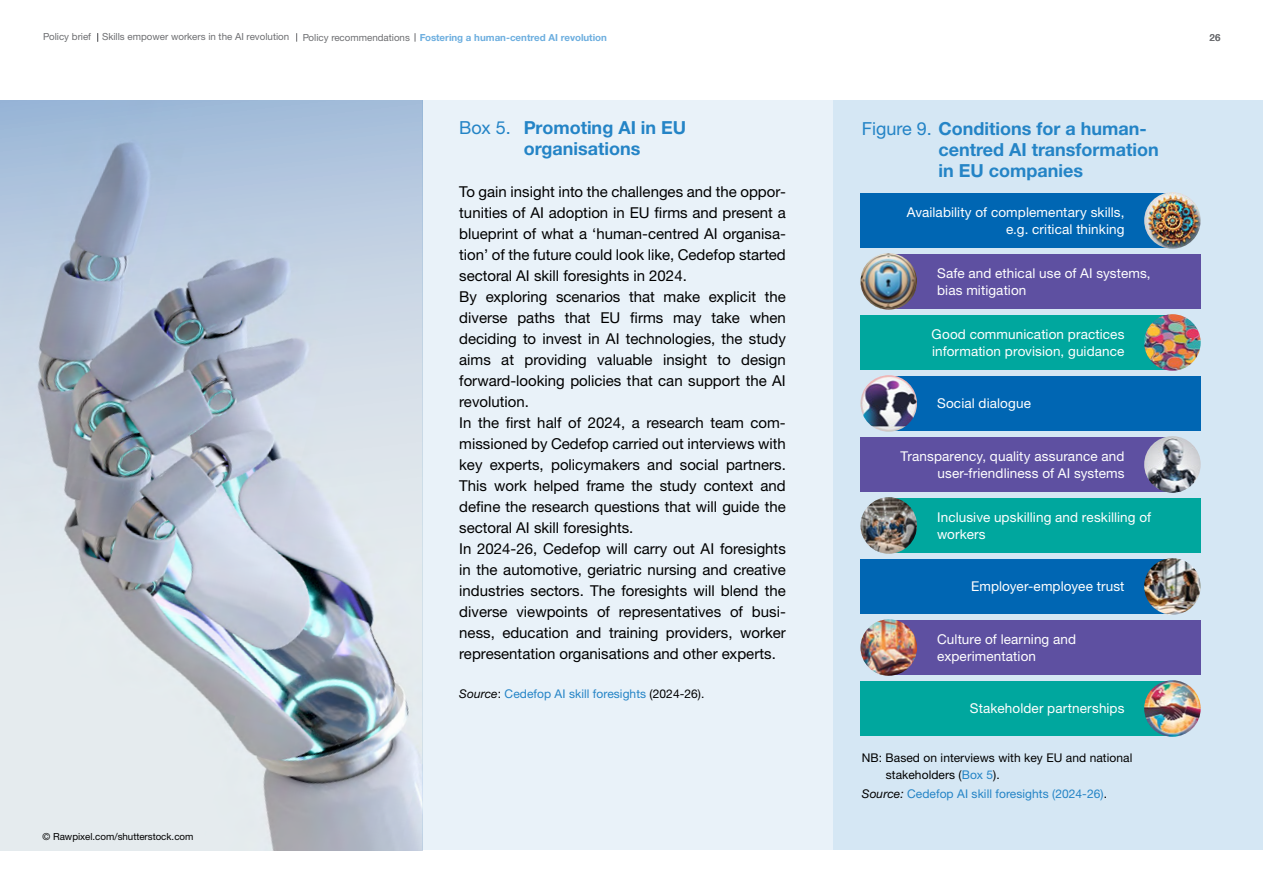
<style>
.page{position:relative;width:1263px;height:893px;background:#fff}
.page>*{position:absolute;margin:0;border:0;box-sizing:border-box;transform-origin:0 0}
.t1{font:700 18px/21px "Helvetica Neue LTW1 G";color:#2484c6}
.t2{font:15px/21px "Helvetica Neue LTW1 G";color:#000}
.t3{font:13.5px/16.5px "Helvetica Neue LTW1 G";letter-spacing:.01em;color:#fff}
.t4{font:12px "Helvetica Neue LTW1 G";letter-spacing:.005em;color:#2484c6}
.t5{font:12px/16.5px "Helvetica Neue LTW1 G";letter-spacing:.005em;color:#000}
.t6{font:700 9.75px "Helvetica Neue LTW1 G";color:#6caedf}
.t7{font:9.75px "Helvetica Neue LTW1 G";color:#6d6e71}
.t8{font:9.75px "Helvetica Neue LTW1 G";color:#000}
.t9{font:500 9.75px "Helvetica Neue LTW1 G";color:#6d6e71}
.s1{font-weight:400;color:#6d6e71}
.s2{font-weight:400}
.s3{font-style:italic;color:#000}
.s4{color:#000}
.s5{color:#2484c6}
</style>
<div class="page">
<svg style="left:0;top:100px;width:422px;height:751px;background:#bac5d2"></svg>
<div style="left:422px;top:101px;width:841px;height:749px;background:#e9f2f9"></div>
<div style="left:833px;top:101px;width:430px;height:749px;background:#d5e7f4"></div>
<div style="left:860px;top:193px;width:312px;height:54px;background:#0066b3"></div>
<div style="left:887px;top:254px;width:314px;height:54px;background:#5e50a1"></div>
<div style="left:860px;top:315px;width:312px;height:54px;background:#00a79e"></div>
<div style="left:887px;top:376px;width:314px;height:55px;background:#0066b3"></div>
<div style="left:860px;top:437px;width:312px;height:55px;background:#5e50a1"></div>
<div style="left:887px;top:498px;width:314px;height:55px;background:#00a79e"></div>
<div style="left:860px;top:559px;width:312px;height:55px;background:#0066b3"></div>
<div style="left:887px;top:620px;width:314px;height:55px;background:#5e50a1"></div>
<div style="left:860px;top:681px;width:312px;height:55px;background:#00a79e"></div>
<img style="left:860px;top:253px;width:57px;height:57px;border-radius:28px">
<img style="left:1144px;top:314px;width:57px;height:57px;border-radius:28px">
<img style="left:860px;top:375px;width:57px;height:57px;border-radius:28px">
<img style="left:1144px;top:680px;width:57px;height:57px;border-radius:28px">
<img style="left:860px;top:619px;width:57px;height:57px;border-radius:28px">
<img style="left:1144px;top:558px;width:57px;height:57px;border-radius:28px">
<img style="left:860px;top:497px;width:57px;height:57px;border-radius:28px">
<img style="left:1144px;top:436px;width:57px;height:57px;border-radius:28px">
<img style="left:1144px;top:192px;width:57px;height:57px;border-radius:28px">
<p class="t7" style="left:43px;top:31px;width:248px">Policy brief Skills empower workers in the AI revolution</p>
<p class="t6" style="left:303px;top:31px;width:306px"><span class="s1">Policy recommendations</span> Fostering a human-centred AI revolution</p>
<p class="t9" style="left:1209px;top:31px;width:12px">26</p>
<p class="t8" style="left:43px;top:831px;width:152px">© Rawpixel.com/shutterstock.com</p>
<p class="t1" style="left:524px;top:117px;width:164px;text-indent:-64px"><span class="s2">Box 5.</span> Promoting AI in EU organisations</p>
<p class="t2" style="left:459px;top:181px;width:328px">To gain insight into the challenges and the oppor&shy;tunities of AI adoption in EU firms and present a blueprint of what a ‘human-centred AI organisa&shy;tion’ of the future could look like, Cedefop started sectoral AI skill foresights in 2024.<br>By exploring scenarios that make explicit the diverse paths that EU firms may take when deciding to invest in AI technologies, the study aims at providing valuable insight to design forward-looking policies that can support the AI revolution.<br>In the first half of 2024, a research team com&shy;missioned by Cedefop carried out interviews with key experts, policymakers and social partners.<br>This work helped frame the study context and define the research questions that will guide the sectoral AI skill foresights.<br>In 2024-26, Cedefop will carry out AI foresights in the automotive, geriatric nursing and creative industries sectors. The foresights will blend the diverse viewpoints of representatives of busi&shy;ness, education and training providers, worker representation organisations and other experts.</p>
<p class="t4" style="left:459px;top:687px;width:247px"><span class="s3">Source</span><span class="s4">:</span> Cedefop AI skill foresights <span class="s4">(2024-26).</span></p>
<p class="t1" style="left:938px;top:118px;width:222px;text-indent:-77px"><span class="s2">Figure 9.</span> Conditions for a human&shy;centred AI transformation in EU companies</p>
<p class="t3" style="left:907px;top:204px;width:219px;text-align:right">Availability of complementary skills, e.g. critical thinking</p>
<p class="t3" style="left:937px;top:265px;width:215px">Safe and ethical use of AI systems, bias mitigation</p>
<p class="t3" style="left:932px;top:326px;width:194px">Good communication practices information provision, guidance</p>
<p class="t3" style="left:937px;top:395px;width:95px">Social dialogue</p>
<p class="t3" style="left:900px;top:448px;width:225px;text-align:right">Transparency, quality assurance and user-friendliness of AI systems</p>
<p class="t3" style="left:937px;top:509px;width:216px">Inclusive upskilling and reskilling of workers</p>
<p class="t3" style="left:971px;top:578px;width:155px">Employer-employee trust</p>
<p class="t3" style="left:937px;top:631px;width:141px">Culture of learning and experimentation</p>
<p class="t3" style="left:970px;top:700px;width:156px">Stakeholder partnerships</p>
<p class="t5" style="left:886px;top:749px;width:248px;text-indent:-24px">NB: Based on interviews with key EU and national stakeholders (<span class="s5">Box 5</span>).</p>
<p class="t4" style="left:862px;top:786px;width:247px"><span class="s3">Source:</span> Cedefop AI skill foresights (2024-26)<span class="s4">.</span></p>
</div>
